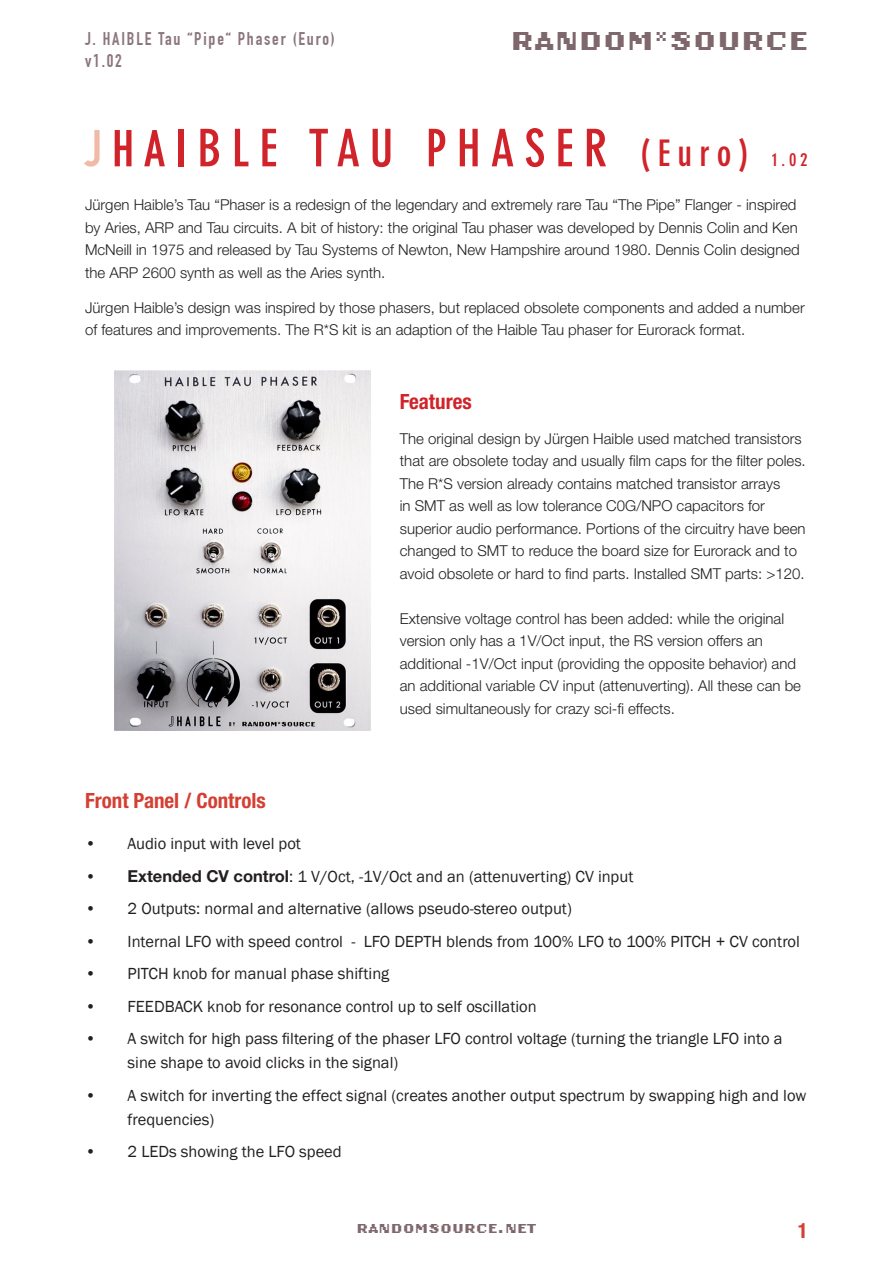
<style>
.page{position:relative;width:893px;height:1263px;background:#fff}
.page>*{position:absolute;margin:0;border:0;box-sizing:border-box;transform-origin:0 0}
.Big_Headline{font:700 condensed 51px "DIN Neuzeit Grotesk Std";letter-spacing:.2em;color:#d1232a}
.t1{font:36px "Oakland Six";color:#7e676d}
.t2{font:700 condensed 21px "Helvetica Neue LT Std";color:#d53f33}
.t3{font:700 condensed 21px "Helvetica Neue LT Std";color:#d1232a}
.t4{font:700 18px/21.6px "DIN Condensed";letter-spacing:.1em;color:#8b767c}
.t5{font:18px "Oakland Six";color:#7e676d}
.t6{font:16.5px/24px "Franklin Gothic";color:#231f20}
.t7{font:300 15px/22.5px "Helvetica Neue LT Std";color:#231f20}
.s1{font-family:"DIN Engschrift Std";font-weight:400;font-stretch:normal;color:#f0baa6}
.s2{font-family:"DIN Engschrift Std";font-weight:400;font-stretch:normal}
.s3{font-size:36px}
.s4{font-size:18px}
.s5{font-family:"Helvetica Neue LT Std";font-weight:700}
</style>
<div class="page">
<img style="left:115px;top:371px;width:255px;height:360px">
<p class="t4" style="left:85px;top:28px;width:251px">J. HAIBLE Tau “Pipe“ Phaser (Euro) v1.02</p>
<h2 class="t1" style="left:510px;top:23px;width:299px">RANDOM*SOURCE</h2>
<p class="Big_Headline" style="left:85px;top:119px;width:724px"><span class="s1">J</span><span class="s2">HA</span>IBLE TAU PHASER <span class="s3">(Euro)</span> <span class="s4">1.02</span></p>
<p class="t7" style="left:85px;top:193px;width:716px">Jürgen Haible’s Tau “Phaser is a redesign of the legendary and extremely rare Tau “The Pipe” Flanger - inspired by Aries, ARP and Tau circuits. A bit of history: the original Tau phaser was developed by Dennis Colin and Ken McNeill in 1975 and released by Tau Systems of Newton, New Hampshire around 1980. Dennis Colin designed the ARP 2600 synth as well as the Aries synth.</p>
<p class="t7" style="left:85px;top:296px;width:721px">Jürgen Haible’s design was inspired by those phasers, but replaced obsolete components and added a number of features and improvements. The R*S kit is an adaption of the Haible Tau phaser for Eurorack format.</p>
<p class="t3" style="left:400px;top:388px;width:73px">Features</p>
<p class="t7" style="left:400px;top:427px;width:407px">The original design by Jürgen Haible used matched transistors that are obsolete today and usually film caps for the filter poles.<br>The R*S version already contains matched transistor arrays<br>in SMT as well as low tolerance C0G/NPO capacitors for superior audio performance. Portions of the circuitry have been changed to SMT to reduce the board size for Eurorack and to avoid obsolete or hard to find parts. Installed SMT parts: &gt;120.</p>
<p class="t7" style="left:400px;top:607px;width:403px">Extensive voltage control has been added: while the original version only has a 1V/Oct input, the RS version offers an additional -1V/Oct input (providing the opposite behavior) and an additional variable CV input (attenuverting). All these can be used simultaneously for crazy sci-fi effects.</p>
<p class="t2" style="left:85px;top:788px;width:182px">Front Panel / Controls</p>
<p class="t6" style="left:85px;top:832px;width:217px">• Audio input with level pot</p>
<p class="t6" style="left:85px;top:865px;width:550px">• <span class="s5">Extended CV control</span>: 1 V/Oct, -1V/Oct and an (attenuverting) CV input</p>
<p class="t6" style="left:85px;top:897px;width:488px">• 2 Outputs: normal and alternative (allows pseudo-stereo output)</p>
<p class="t6" style="left:85px;top:930px;width:716px">• Internal LFO with speed control - LFO DEPTH blends from 100% LFO to 100% PITCH + CV control</p>
<p class="t6" style="left:85px;top:962px;width:306px">• PITCH knob for manual phase shifting</p>
<p class="t6" style="left:85px;top:995px;width:453px">• FEEDBACK knob for resonance control up to self oscillation</p>
<p class="t6" style="left:128px;top:1027px;width:656px;text-indent:-43px">• A switch for high pass filtering of the phaser LFO control voltage (turning the triangle LFO into a sine shape to avoid clicks in the signal)</p>
<p class="t6" style="left:128px;top:1084px;width:680px;text-indent:-43px">• A switch for inverting the effect signal (creates another output spectrum by swapping high and low frequencies)</p>
<p class="t6" style="left:85px;top:1140px;width:258px">• 2 LEDs showing the LFO speed</p>
<p class="t5" style="left:356px;top:1220px;width:182px">RANDOMSOURCE.NET</p>
<p class="t2" style="left:798px;top:1217px;width:12px">1</p>
</div>
